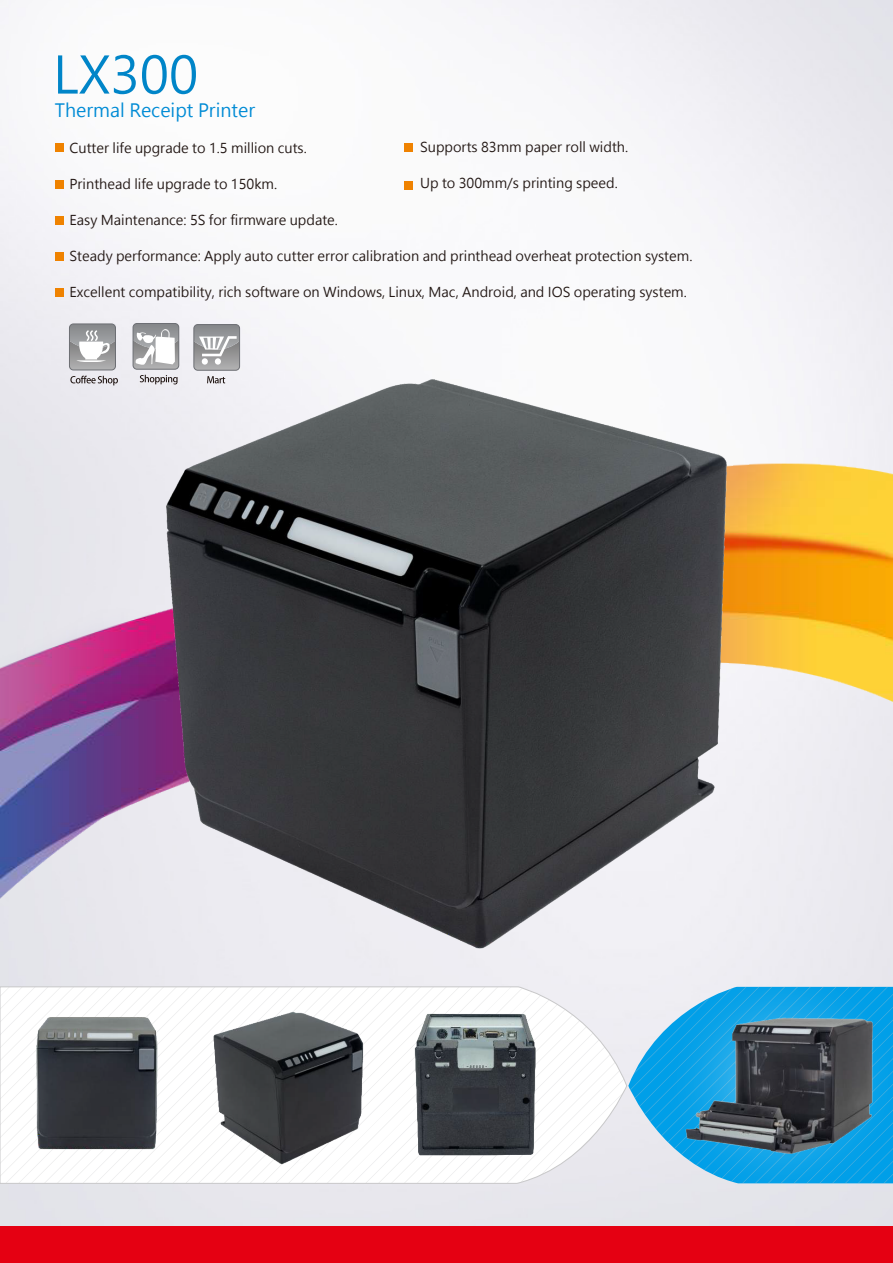
<style>
.page{position:relative;width:893px;height:1263px;background:#fff}
.page>*{position:absolute;margin:0;border:0;box-sizing:border-box;transform-origin:0 0}
.t1{font:50.4px "Microsoft Jheng Hei UI Regular";color:#0085c8}
.t2{font:18.15px "Microsoft Jheng Hei UI Regular";color:#008bd5}
.t3{font:13.5px "Microsoft Jheng Hei UI Regular";color:#231815}
</style>
<div class="page">
<img style="left:0;top:0;width:893px;height:1226px">
<svg style="left:627px;top:987px;width:266px;height:196px;background:#6dc1ea"></svg>
<svg style="left:0;top:986px;width:627px;height:198px"></svg>
<div style="left:0;top:1226px;width:893px;height:37px;background:#e50012"></div>
<img style="left:775px;top:447px;width:118px;height:264px">
<img style="left:0;top:529px;width:121px;height:404px">
<svg style="left:133px;top:323px;width:46px;height:22px"></svg>
<div style="left:193px;top:324px;width:47px;height:47px;border:1px solid #6d6f74;border-radius:4px"></div>
<svg style="left:194px;top:325px;width:46px;height:20px"></svg>
<svg style="left:69px;top:322px;width:46px;height:48px"></svg>
<svg style="left:70px;top:376px;width:48px;height:9px"></svg>
<img style="left:121px;top:345px;width:654px;height:628px">
<img style="left:670px;top:1001px;width:222px;height:161px">
<img style="left:22px;top:1012px;width:153px;height:146px">
<img style="left:203px;top:1005px;width:168px;height:166px">
<img style="left:402px;top:999px;width:141px;height:161px">
<div style="left:55px;top:144px;width:9px;height:8px;background:#ef8200"></div>
<div style="left:404px;top:143px;width:9px;height:9px;background:#ef8200"></div>
<div style="left:55px;top:180px;width:9px;height:8px;background:#ef8200"></div>
<div style="left:404px;top:181px;width:9px;height:8px;background:#ef8200"></div>
<div style="left:55px;top:216px;width:9px;height:8px;background:#ef8200"></div>
<div style="left:55px;top:252px;width:9px;height:9px;background:#ef8200"></div>
<div style="left:55px;top:288px;width:9px;height:9px;background:#ef8200"></div>
<h1 class="t1" style="left:53px;top:43px;width:147px">LX300</h1>
<h2 class="t2" style="left:55px;top:99px;width:202px">Thermal Receipt Printer</h2>
<p class="t3" style="left:420px;top:138px;width:210px">Supports 83mm paper roll width.</p>
<p class="t3" style="left:420px;top:174px;width:199px">Up to 300mm/s printing speed.</p>
<p class="t3" style="left:70px;top:139px;width:239px">Cutter life upgrade to 1.5 million cuts.</p>
<p class="t3" style="left:70px;top:175px;width:209px">Printhead life upgrade to 150km.</p>
<p class="t3" style="left:70px;top:211px;width:270px">Easy Maintenance: 5S for firmware update.</p>
<p class="t3" style="left:70px;top:247px;width:624px">Steady performance: Apply auto cutter error calibration and printhead overheat protection system.</p>
<p class="t3" style="left:70px;top:283px;width:619px">Excellent compatibility, rich software on Windows, Linux, Mac, Android, and IOS operating system.</p>
</div>
